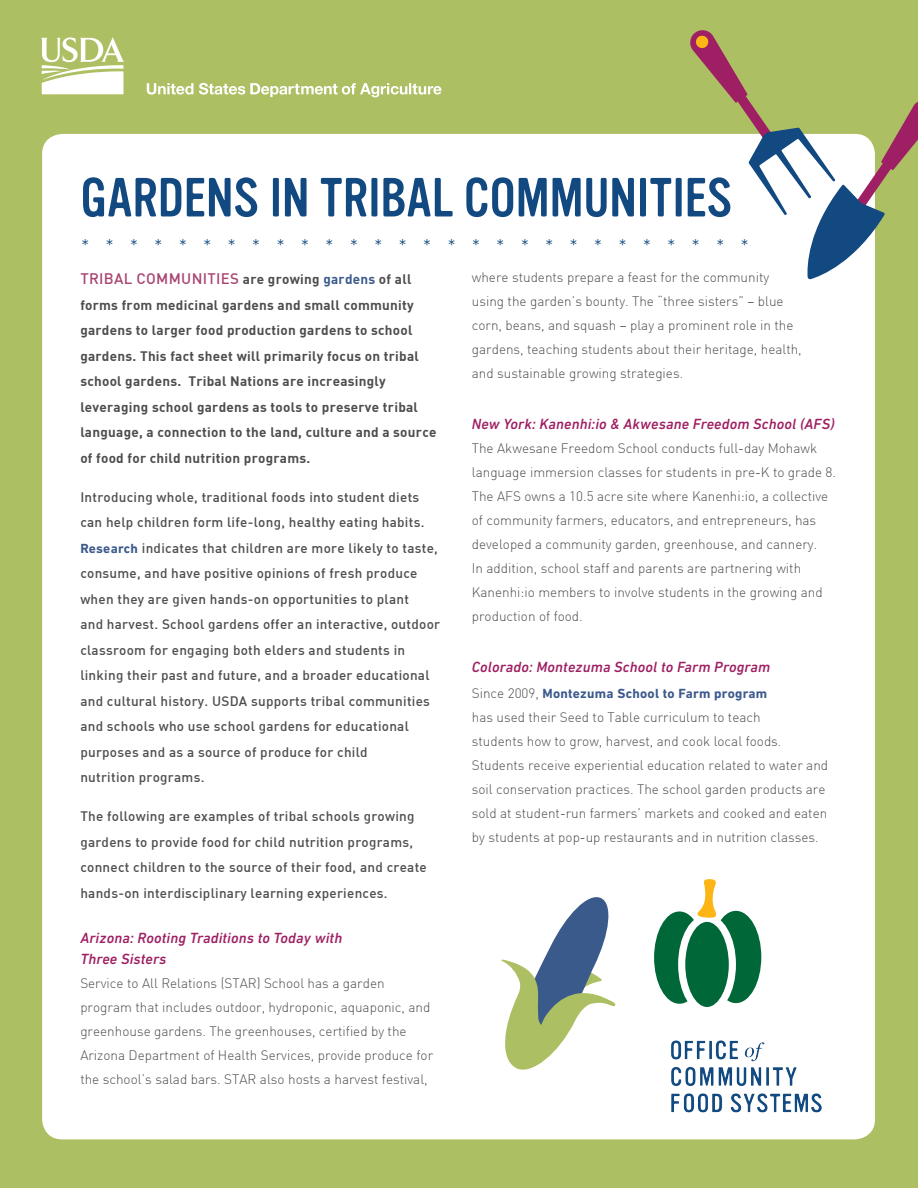
<style>
.page{position:relative;width:918px;height:1188px;background:#adbf63}
.page>*{position:absolute;margin:0;border:0;box-sizing:border-box;transform-origin:0 0}
.t1{font:54px "Vinyl OT";letter-spacing:-.005em;color:#124980}
.t2{font:300 18px "DIN";color:#124980}
.t3{font:italic 500 15px/21px "DIN Next LT Pro";letter-spacing:.01em;color:#9e1f63}
.t4{font:500 15px "DIN";letter-spacing:.02em;color:#a94572}
.t5{font:300 13.5px/24px "DIN";color:#4d4d4f}
.t6{font:500 13.5px/25.5px "DIN";letter-spacing:.02em;color:#4d4d4f}
.t7{font:700 13.5px/25.5px "DIN";letter-spacing:.02em;color:#4d4d4f}
.s1{font-weight:700;font-size:13.5px;color:#4d4d4f}
.s2{font-weight:700;font-size:13.5px;color:#3c5a8c}
.s3{font-family:"DIN Next LT Pro";font-weight:700;color:#3c5a8c}
</style>
<div class="page">
<div style="left:42px;top:134px;width:833px;height:1005px;background:#fff;border-radius:20px"></div>
<svg style="left:41px;top:37px;width:84px;height:57px"></svg>
<svg style="left:147px;top:83px;width:294px;height:14px"></svg>
<svg style="left:501px;top:897px;width:115px;height:173px"></svg>
<svg style="left:689px;top:30px;width:229px;height:250px"></svg>
<img style="left:671px;top:1040px;width:151px;height:73px">
<div style="left:654px;top:911px;width:51px;height:93px;background:#006838;border-radius:50%"></div>
<div style="left:711px;top:911px;width:50px;height:92px;background:#006838;border-radius:50%"></div>
<svg style="left:678px;top:879px;width:58px;height:128px"></svg>
<h1 class="t1" style="left:80px;top:168px;width:653px">GARDENS IN TRIBAL COMMUNITIES</h1>
<h2 class="t2" style="left:81px;top:234px;width:669px">****************************</h2>
<p class="t4" style="left:80px;top:269px;width:333px">TRIBAL COMMUNITIES <span class="s1">are growing</span> <span class="s2">gardens</span> <span class="s1">of all</span></p>
<p class="t7" style="left:80px;top:292px;width:358px">forms from medicinal gardens and small community gardens to larger food production gardens to school gardens. This fact sheet will primarily focus on tribal school gardens. Tribal Nations are increasingly leveraging school gardens as tools to preserve tribal language, a connection to the land, culture and a source of food for child nutrition programs.</p>
<p class="t6" style="left:80px;top:484px;width:361px">Introducing whole, traditional foods into student diets can help children form life-long, healthy eating habits.<br><span class="s3">Research</span> indicates that children are more likely to taste, consume, and have positive opinions of fresh produce when they are given hands-on opportunities to plant<br>and harvest. School gardens offer an interactive, outdoor classroom for engaging both elders and students in linking their past and future, and a broader educational and cultural history. USDA supports tribal communities and schools who use school gardens for educational purposes and as a source of produce for child<br>nutrition programs.</p>
<p class="t6" style="left:80px;top:803px;width:348px">The following are examples of tribal schools growing gardens to provide food for child nutrition programs, connect children to the source of their food, and create hands-on interdisciplinary learning experiences.</p>
<h2 class="t3" style="left:80px;top:927px;width:263px">Arizona: Rooting Traditions to Today with<br>Three Sisters</h2>
<p class="t5" style="left:80px;top:971px;width:354px">Service to All Relations (STAR) School has a garden program that includes outdoor, hydroponic, aquaponic, and greenhouse gardens. The greenhouses, certified by the Arizona Department of Health Services, provide produce for the school’s salad bars. STAR also hosts a harvest festival,</p>
<p class="t5" style="left:472px;top:265px;width:331px">where students prepare a feast for the community using the garden’s bounty. The “three sisters” – blue corn, beans, and squash – play a prominent role in the gardens, teaching students about their heritage, health, and sustainable growing strategies.</p>
<h2 class="t3" style="left:472px;top:414px;width:364px">New York: Kanenhi:io &amp; Akwesane Freedom School (AFS)</h2>
<p class="t5" style="left:472px;top:436px;width:366px">The Akwesane Freedom School conducts full-day Mohawk language immersion classes for students in pre-K to grade 8.<br>The AFS owns a 10.5 acre site where Kanenhi:io, a collective of community farmers, educators, and entrepreneurs, has developed a community garden, greenhouse, and cannery.<br>In addition, school staff and parents are partnering with Kanenhi:io members to involve students in the growing and production of food.</p>
<h2 class="t3" style="left:472px;top:657px;width:300px">Colorado: Montezuma School to Farm Program</h2>
<p class="t5" style="left:472px;top:681px;width:358px">Since 2009, <span class="s3">Montezuma School to Farm program<br></span>has used their Seed to Table curriculum to teach<br>students how to grow, harvest, and cook local foods.<br>Students receive experiential education related to water and soil conservation practices. The school garden products are sold at student-run farmers’ markets and cooked and eaten by students at pop-up restaurants and in nutrition classes.</p>
</div>
